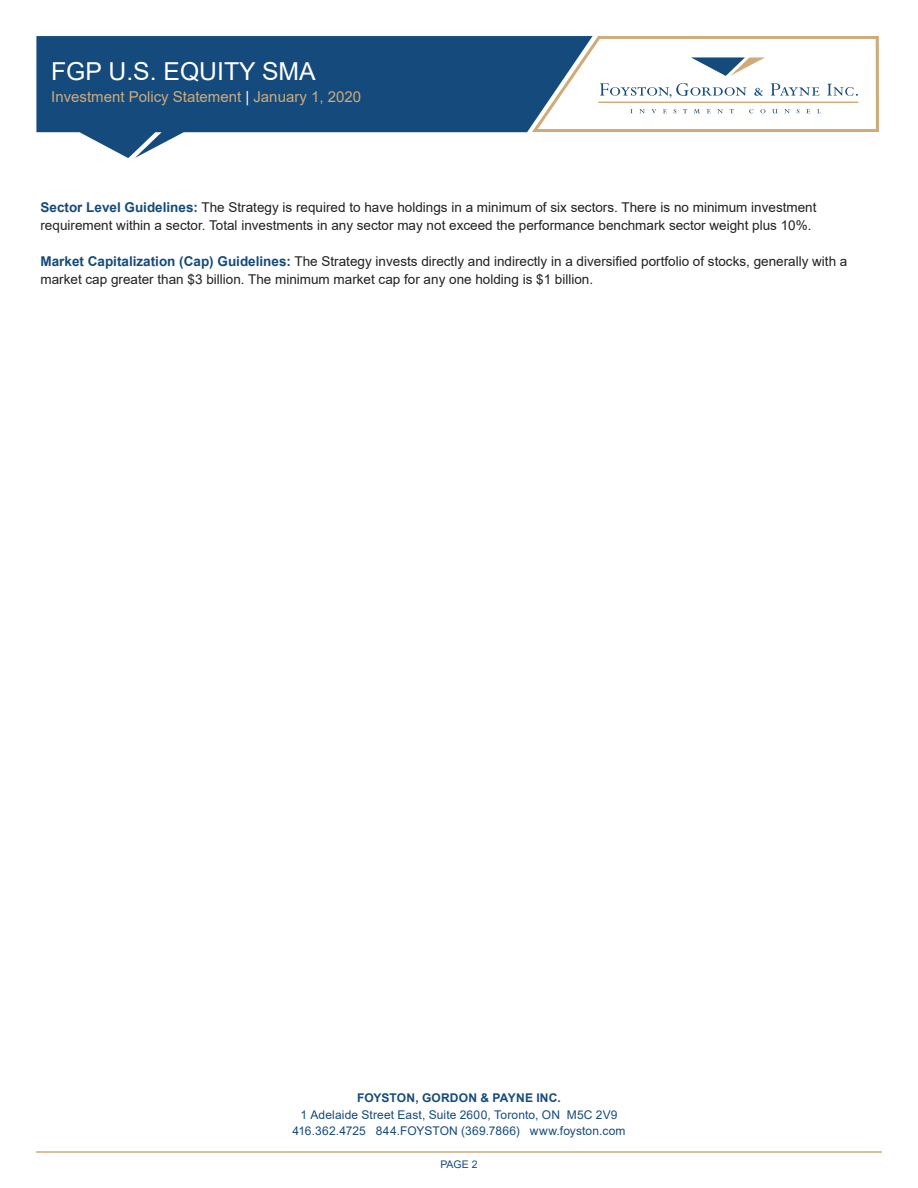
<style>
.page{position:relative;width:918px;height:1188px;background:#fff}
.page>*{position:absolute;margin:0;border:0;box-sizing:border-box;transform-origin:0 0}
.t1{font:24.75px "Arial";color:#fff}
.t2{font:15px "Arial";color:#cfab7a}
.t3{font:13.5px/18px "Arial";color:#221f1f}
.t4{font:12px/16.5px "Arial";letter-spacing:.01em;color:#154a7c;text-align:center}
.t5{font:700 12px "Arial";letter-spacing:.015em;color:#154a7c}
.t6{font:10.5px "Arial";color:#154a7c}
.s1{color:#fff}
.s2{font-weight:700;color:#154a7c}
</style>
<div class="page">
<svg style="left:593px;top:36px;width:286px;height:96px"></svg>
<svg style="left:36px;top:36px;width:557px;height:122px;fill:#154a7c"></svg>
<hr style="left:36px;top:1151px;width:846px;height:2px;background:#cfab7a">
<h1 class="t1" style="left:51px;top:62px;width:266px">FGP U.S. EQUITY SMA</h1>
<p class="t2" style="left:51px;top:91px;width:311px">Investment Policy Statement <span class="s1">|</span> January 1, 2020</p>
<p class="t3" style="left:40px;top:199px;width:778px"><span class="s2">Sector Level Guidelines:</span> The Strategy is required to have holdings in a minimum of six sectors. There is no minimum investment requirement within a sector. Total investments in any sector may not exceed the performance benchmark sector weight plus 10%.</p>
<p class="t3" style="left:40px;top:252px;width:809px"><span class="s2">Market Capitalization (Cap) Guidelines:</span> The Strategy invests directly and indirectly in a diversified portfolio of stocks, generally with a market cap greater than $3 billion. The minimum market cap for any one holding is $1 billion.</p>
<p class="t5" style="left:357px;top:1094px;width:205px">FOYSTON, GORDON &amp; PAYNE INC.</p>
<p class="t4" style="left:292px;top:1106px;width:335px">1 Adelaide Street East, Suite 2600, Toronto, ON M5C 2V9<br>416.362.4725 844.FOYSTON (369.7866) www.foyston.com</p>
<p class="t6" style="left:440px;top:1160px;width:39px">PAGE 2</p>
</div>
